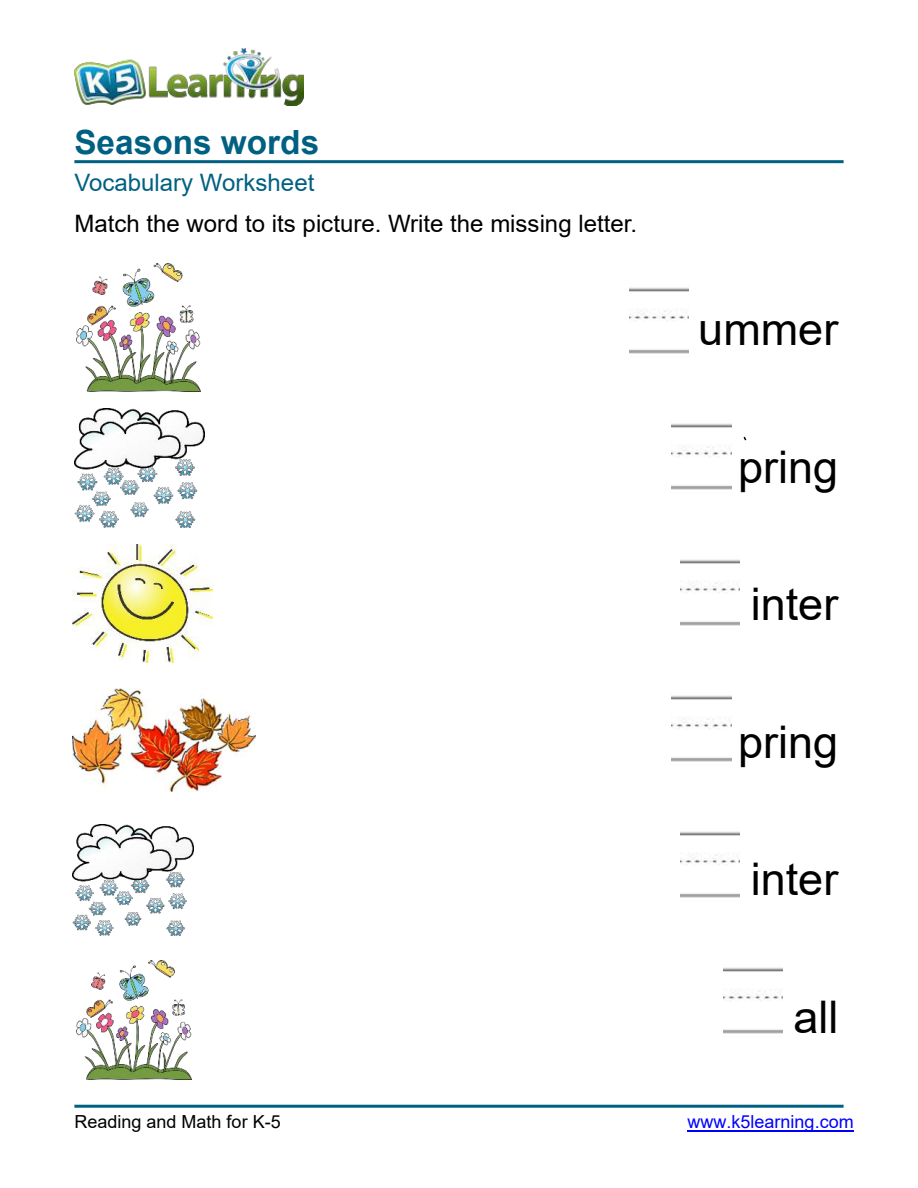
<style>
.page{position:relative;width:918px;height:1188px;background:#fff}
.page>*{position:absolute;margin:0;border:0;box-sizing:border-box;transform-origin:0 0}
.t1{font:45px "Arial";color:#000}
.t2{font:700 33.3px "Arial";color:#006081}
.t3{font:24px "Arial";color:#000}
.t4{font:24px "Arial";color:#006081}
.t5{font:18px "Arial";color:#000}
.t6{font:18px "Arial";color:#00f}
</style>
<div class="page">
<img style="left:74px;top:49px;width:230px;height:57px">
<hr style="left:74px;top:160px;width:770px;height:3px;background:#006081">
<hr style="left:74px;top:1105px;width:770px;height:3px;background:#006081">
<hr style="left:687px;top:1130px;width:167px;height:2px;background:#00f">
<img style="left:629px;top:287px;width:60px;height:67px">
<img style="left:672px;top:423px;width:59px;height:67px">
<img style="left:680px;top:559px;width:60px;height:67px">
<img style="left:672px;top:695px;width:59px;height:67px">
<img style="left:680px;top:831px;width:60px;height:67px">
<img style="left:723px;top:967px;width:59px;height:67px">
<img style="left:77px;top:264px;width:123px;height:127px">
<img style="left:74px;top:408px;width:130px;height:119px">
<img style="left:73px;top:544px;width:140px;height:118px">
<img style="left:73px;top:689px;width:182px;height:102px">
<img style="left:77px;top:961px;width:115px;height:119px">
<img style="left:73px;top:825px;width:121px;height:110px">
<h2 class="t2" style="left:74px;top:129px;width:246px">Seasons words</h2>
<p class="t4" style="left:74px;top:174px;width:242px">Vocabulary Worksheet</p>
<p class="t3" style="left:74px;top:215px;width:564px">Match the word to its picture. Write the missing letter.</p>
<h1 class="t1" style="left:698px;top:313px;width:142px">ummer</h1>
<h1 class="t1" style="left:738px;top:450px;width:102px">pring</h1>
<h1 class="t1" style="left:751px;top:588px;width:89px">inter</h1>
<h1 class="t1" style="left:738px;top:725px;width:102px">pring</h1>
<h1 class="t1" style="left:751px;top:863px;width:89px">inter</h1>
<h1 class="t1" style="left:793px;top:1000px;width:47px">all</h1>
<p class="t5" style="left:74px;top:1115px;width:208px">Reading and Math for K-5</p>
<p class="t6" style="left:687px;top:1115px;width:168px">www.k5learning.com</p>
</div>
